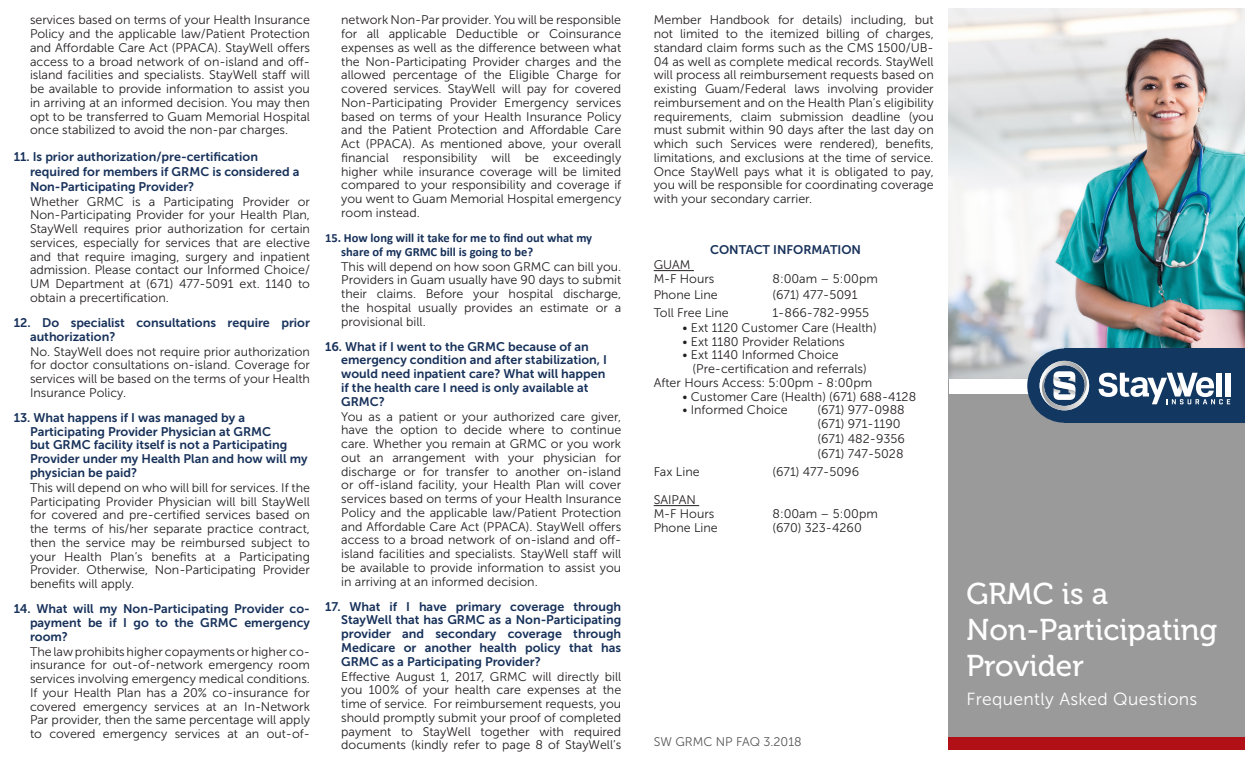
<style>
.page{position:relative;width:1260px;height:765px;background:#fff}
.page>*{position:absolute;margin:0;border:0;box-sizing:border-box;transform-origin:0 0}
.t1{font:30px "Museo 500";color:#fff}
.questions{font:17.5px "Museo Sans 300";letter-spacing:.02em;color:#fff}
.body{font:12.5px/13.8px "Museo Sans 300";color:#231f20;text-align:justify}
.questions-2{font:12.5px/13.8px "Museo Sans 700";color:#17315a}
.questions-3{font:700 12.5px/13.8px "Calibri";color:#17315a}
.info_leading_space{font:12.5px "Museo Sans 300";color:#231f20}
.body-2{font:12.5px "Museo Sans 300";color:#57585a}
</style>
<div class="page">
<hr style="left:654px;top:270px;width:40px;height:1px;background:#231f20">
<hr style="left:654px;top:505px;width:45px;height:1px;background:#231f20">
<div style="left:949px;top:737px;width:296px;height:13px;background:#b11116"></div>
<div style="left:949px;top:230px;width:296px;height:507px;background:#9b9a9b"></div>
<img style="left:949px;top:8px;width:296px;height:371px">
<div style="left:949px;top:379px;width:299px;height:15px;background:#fff"></div>
<div style="left:1064px;top:348px;width:181px;height:75px;background:#123862"></div>
<div style="left:1027px;top:348px;width:75px;height:75px;background:#123862;border-radius:50%"></div>
<svg style="left:1099px;top:373px;width:131px;height:31px"></svg>
<svg style="left:1040px;top:361px;width:49px;height:49px"></svg>
<p class="body" style="left:30px;top:13px;width:282px">services based on terms of your Health Insurance Policy and the applicable law/Patient Protection and Affordable Care Act (PPACA). StayWell offers access to a broad network of on-island and off&shy;island facilities and specialists. StayWell staff will be available to provide information to assist you in arriving at an informed decision. You may then opt to be transferred to Guam Memorial Hospital once stabilized to avoid the non-par charges.</p>
<p class="questions-2" style="left:30px;top:149px;width:271px;line-height:15px;text-indent:-16px">11. Is prior authorization/pre-certification required for members if GRMC is considered a<br>Non-Participating Provider?</p>
<p class="body" style="left:30px;top:195px;width:282px">Whether GRMC is a Participating Provider or Non-Participating Provider for your Health Plan, StayWell requires prior authorization for certain services, especially for services that are elective and that require imaging, surgery and inpatient admission. Please contact our Informed Choice/ UM Department at (671) 477-5091 ext. 1140 to obtain a precertification.</p>
<p class="questions-2" style="left:30px;top:316px;width:281px;text-indent:-16px">12. Do specialist consultations require prior authorization?</p>
<p class="body" style="left:30px;top:345px;width:282px">No. StayWell does not require prior authorization for doctor consultations on-island. Coverage for services will be based on the terms of your Health Insurance Policy.</p>
<p class="questions-2" style="left:30px;top:411px;width:279px;text-indent:-16px">13. What happens if I was managed by a Participating Provider Physician at GRMC<br>but GRMC facility itself is not a Participating Provider under my Health Plan and how will my physician be paid?</p>
<p class="body" style="left:30px;top:481px;width:282px">This will depend on who will bill for services. If the Participating Provider Physician will bill StayWell for covered and pre-certified services based on the terms of his/her separate practice contract, then the service may be reimbursed subject to your Health Plan’s benefits at a Participating Provider. Otherwise, Non-Participating Provider benefits will apply.</p>
<p class="questions-2" style="left:30px;top:602px;width:282px;text-align:justify;text-indent:-16px">14. What will my Non-Participating Provider co&shy;payment be if I go to the GRMC emergency room?</p>
<p class="body" style="left:30px;top:645px;width:282px">The law prohibits higher copayments or higher co&shy;insurance for out-of-network emergency room services involving emergency medical conditions.<br>If your Health Plan has a 20% co-insurance for covered emergency services at an In-Network Par provider, then the same percentage will apply to covered emergency services at an out-of-</p>
<p class="body" style="left:341px;top:13px;width:282px">network Non-Par provider. You will be responsible for all applicable Deductible or Coinsurance expenses as well as the difference between what the Non-Participating Provider charges and the allowed percentage of the Eligible Charge for covered services. StayWell will pay for covered Non-Participating Provider Emergency services based on terms of your Health Insurance Policy and the Patient Protection and Affordable Care Act (PPACA). As mentioned above, your overall financial responsibility will be exceedingly higher while insurance coverage will be limited compared to your responsibility and coverage if you went to Guam Memorial Hospital emergency room instead.</p>
<p class="questions-3" style="left:341px;top:231px;width:252px;text-indent:-16px">15. How long will it take for me to find out what my share of my GRMC bill is going to be?</p>
<p class="body" style="left:341px;top:260px;width:282px">This will depend on how soon GRMC can bill you.<br>Providers in Guam usually have 90 days to submit their claims. Before your hospital discharge, the hospital usually provides an estimate or a provisional bill.</p>
<p class="questions-2" style="left:341px;top:339px;width:267px;text-indent:-16px">16. What if I went to the GRMC because of an emergency condition and after stabilization, I would need inpatient care? What will happen if the health care I need is only available at GRMC?</p>
<p class="body" style="left:341px;top:410px;width:282px">You as a patient or your authorized care giver, have the option to decide where to continue care. Whether you remain at GRMC or you work out an arrangement with your physician for discharge or for transfer to another on-island or off-island facility, your Health Plan will cover services based on terms of your Health Insurance Policy and the applicable law/Patient Protection and Affordable Care Act (PPACA). StayWell offers access to a broad network of on-island and off&shy;island facilities and specialists. StayWell staff will be available to provide information to assist you in arriving at an informed decision.</p>
<p class="questions-2" style="left:341px;top:599px;width:282px;text-align:justify;text-indent:-16px">17. What if I have primary coverage through StayWell that has GRMC as a Non-Participating provider and secondary coverage through Medicare or another health policy that has GRMC as a Participating Provider?</p>
<p class="body" style="left:341px;top:670px;width:282px">Effective August 1, 2017, GRMC will directly bill you 100% of your health care expenses at the time of service. For reimbursement requests, you should promptly submit your proof of completed payment to StayWell together with required documents (kindly refer to page 8 of StayWell’s</p>
<p class="body" style="left:654px;top:13px;width:282px">Member Handbook for details) including, but not limited to the itemized billing of charges, standard claim forms such as the CMS 1500/UB-04 as well as complete medical records. StayWell will process all reimbursement requests based on existing Guam/Federal laws involving provider reimbursement and on the Health Plan’s eligibility requirements, claim submission deadline (you must submit within 90 days after the last day on which such Services were rendered), benefits, limitations, and exclusions at the time of service.<br>Once StayWell pays what it is obligated to pay, you will be responsible for coordinating coverage with your secondary carrier.</p>
<p class="questions-2" style="left:710px;top:243px;width:152px">CONTACT INFORMATION</p>
<p class="body" style="left:654px;top:258px;width:38px">GUAM</p>
<p class="body" style="left:654px;top:272px;width:62px">M-F Hours</p>
<p class="body" style="left:772px;top:272px;width:107px">8:00am – 5:00pm</p>
<p class="info_leading_space" style="left:654px;top:288px;width:66px">Phone Line</p>
<p class="info_leading_space" style="left:772px;top:288px;width:87px">(671) 477-5091</p>
<p class="info_leading_space" style="left:654px;top:306px;width:77px">Toll Free Line</p>
<p class="info_leading_space" style="left:772px;top:306px;width:98px">1-866-782-9955</p>
<p class="body" style="left:682px;top:321px;width:196px">• Ext 1120 Customer Care (Health)</p>
<p class="body" style="left:682px;top:335px;width:164px">• Ext 1180 Provider Relations</p>
<p class="body" style="left:693px;top:348px;width:176px;text-indent:-10px">• Ext 1140 Informed Choice (Pre-certification and referrals)</p>
<p class="body" style="left:654px;top:376px;width:220px">After Hours Access: 5:00pm - 8:00pm</p>
<p class="body" style="left:682px;top:390px;width:235px">• Customer Care (Health) (671) 688-4128</p>
<p class="body" style="left:682px;top:403px;width:107px">• Informed Choice</p>
<p class="body" style="left:817px;top:403px;width:89px">(671) 977-0988 (671) 971-1190</p>
<p class="body" style="left:818px;top:431px;width:89px;line-height:15px">(671) 482-9356 (671) 747-5028</p>
<p class="info_leading_space" style="left:654px;top:465px;width:47px">Fax Line</p>
<p class="info_leading_space" style="left:772px;top:465px;width:88px">(671) 477-5096</p>
<p class="body" style="left:654px;top:493px;width:44px">SAIPAN</p>
<p class="body" style="left:654px;top:507px;width:62px">M-F Hours</p>
<p class="body" style="left:772px;top:507px;width:107px">8:00am – 5:00pm</p>
<p class="body" style="left:654px;top:521px;width:66px">Phone Line</p>
<p class="body" style="left:772px;top:521px;width:91px">(670) 323-4260</p>
<p class="body-2" style="left:654px;top:735px;width:150px">SW GRMC NP FAQ 3.2018</p>
<p class="t1" style="left:967px;top:578px;width:143px">GRMC is a</p>
<p class="t1" style="left:967px;top:614px;width:252px">Non-Participating</p>
<p class="t1" style="left:967px;top:650px;width:119px">Provider</p>
<p class="questions" style="left:967px;top:690px;width:232px">Frequently Asked Questions</p>
</div>
